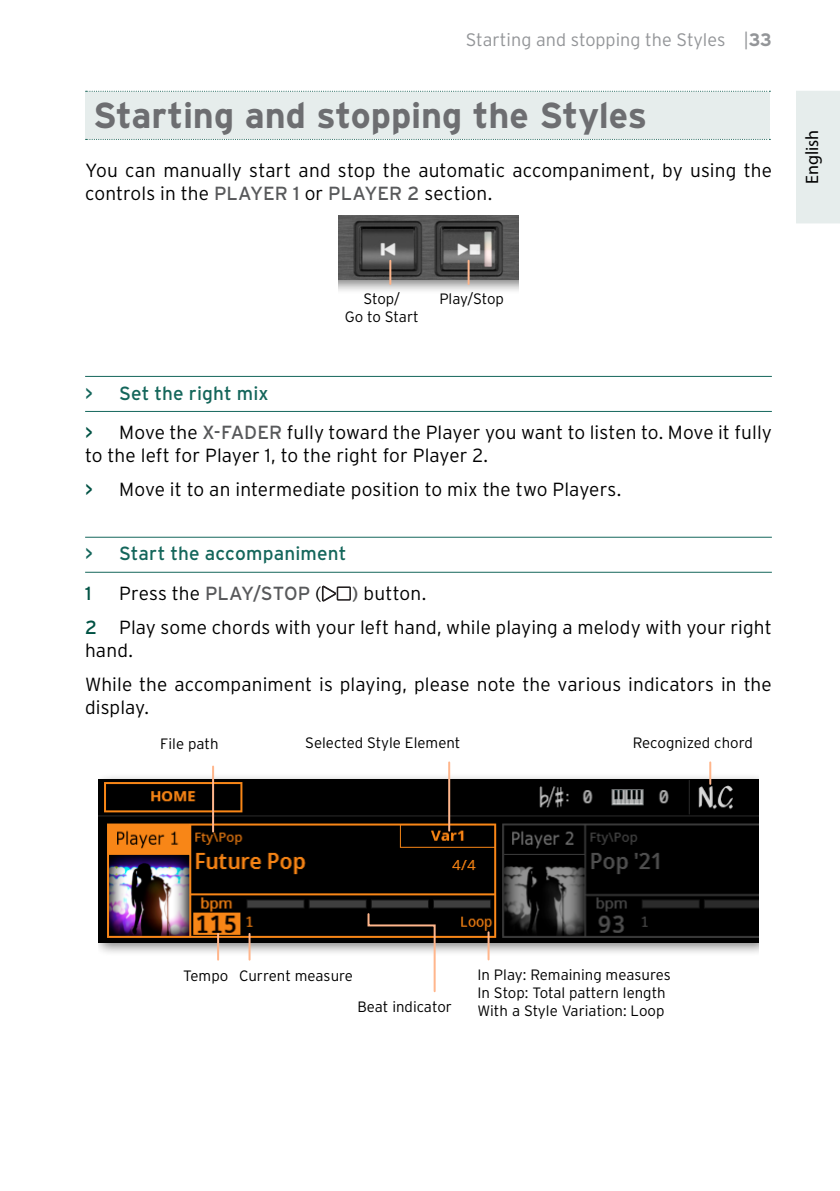
<style>
.page{position:relative;width:840px;height:1191px;background:#fff}
.page>*{position:absolute;margin:0;border:0;box-sizing:border-box;transform-origin:0 0}
.Subchapter{font:700 36px "Interstate";letter-spacing:-.005em;color:#6d6e71}
.Body{font:300 19px/22.8px "Interstate";letter-spacing:.005em;color:#000}
.t1{font:19px "Interstate";letter-spacing:.005em;color:#14665b}
.t2{font:19px "Interstate";color:#005244}
.t3{font:300 18px "Interstate";color:#939598}
.t4{font:18px "Myriad Pro";color:#000}
.t5{font:300 15px/18px "Interstate";color:#000;text-align:center}
.s1{font-weight:700}
.s2{font-weight:400;color:#58595b}
.s3{font-weight:400;color:#005244}
</style>
<div class="page">
<div style="left:795px;top:91px;width:44px;height:132px;background:#e6edec"></div>
<hr style="left:85px;top:376px;width:686px;height:1px;background:#14665b">
<hr style="left:85px;top:411px;width:686px;height:1px;background:#14665b">
<hr style="left:85px;top:537px;width:686px;height:1px;background:#14665b">
<hr style="left:85px;top:572px;width:686px;height:1px;background:#14665b">
<div style="left:85px;top:91px;width:684px;height:48px;background:#e6edec"></div>
<svg style="left:86px;top:91px;width:684px;height:1px"></svg>
<svg style="left:86px;top:139px;width:684px;height:1px"></svg>
<div style="left:338px;top:215px;width:180px;height:79px;background:#000;opacity:.5"></div>
<img style="left:338px;top:215px;width:180px;height:64px">
<hr style="left:389px;top:261px;width:2px;height:23px;background:#ffb68c">
<hr style="left:467px;top:261px;width:2px;height:23px;background:#ffb68c">
<div style="left:336px;top:586px;width:15px;height:14px;border:2px solid #231f20"></div>
<svg style="left:321px;top:586px;width:16px;height:15px"></svg>
<div style="left:99px;top:773px;width:659px;height:184px;background:#000;opacity:.5"></div>
<img style="left:99px;top:780px;width:659px;height:162px">
<hr style="left:708px;top:762px;width:2px;height:22px;background:#ffb68c">
<hr style="left:217px;top:934px;width:2px;height:25px;background:#ffb68c">
<hr style="left:248px;top:934px;width:2px;height:25px;background:#ffb68c">
<hr style="left:487px;top:932px;width:2px;height:27px;background:#ffb68c">
<svg style="left:366px;top:912px;width:70px;height:81px"></svg>
<hr style="left:448px;top:762px;width:2px;height:68px;background:#ffb68c">
<hr style="left:212px;top:766px;width:2px;height:65px;background:#ffb68c">
<p class="t3" style="left:465px;top:29px;width:307px">Starting and stopping the Styles |<span class="s1">33</span></p>
<p class="Subchapter" style="left:93px;top:93px;width:555px">Starting and stopping the Styles</p>
<p class="Body" style="left:85px;top:159px;width:688px">You can manually start and stop the automatic accompaniment, by using the controls in the <span class="s2">PLAYER 1</span> or <span class="s2">PLAYER 2</span> section.</p>
<p class="t4" style="left:800px;top:184px;width:56px;rotate:-90deg">English</p>
<p class="t5" style="left:344px;top:290px;width:75px">Stop/<br>Go to Start</p>
<p class="t5" style="left:439px;top:290px;width:66px">Play/Stop</p>
<p class="t1" style="left:85px;top:381px;width:185px">&gt; Set the right mix</p>
<p class="Body" style="left:85px;top:421px;width:688px"><span class="s3">&gt;</span> Move the <span class="s2">X-FADER</span> fully toward the Player you want to listen to. Move it fully to the left for Player 1, to the right for Player 2.</p>
<p class="Body" style="left:85px;top:478px;width:537px"><span class="s3">&gt;</span> Move it to an intermediate position to mix the two Players.</p>
<p class="t1" style="left:85px;top:542px;width:262px">&gt; Start the accompaniment</p>
<p class="t2" style="left:85px;top:582px;width:8px">1</p>
<p class="Body" style="left:119px;top:582px;width:204px">Press the <span class="s2">PLAY/STOP</span> (</p>
<p class="Body" style="left:351px;top:582px;width:76px"><span class="s2">)</span> button.</p>
<p class="Body" style="left:85px;top:616px;width:687px"><span class="s3">2</span> Play some chords with your left hand, while playing a melody with your right hand.</p>
<p class="Body" style="left:85px;top:673px;width:687px">While the accompaniment is playing, please note the various indicators in the display.</p>
<p class="t5" style="left:632px;top:733px;width:121px">Recognized chord</p>
<p class="t5" style="left:160px;top:734px;width:60px">File path</p>
<p class="t5" style="left:305px;top:733px;width:157px">Selected Style Element</p>
<p class="t5" style="left:183px;top:967px;width:171px">Tempo Current measure</p>
<p class="t5" style="left:357px;top:997px;width:96px">Beat indicator</p>
<p class="t5" style="left:477px;top:966px;width:195px;text-align:left">In Play: Remaining measures<br>In Stop: Total pattern length<br>With a Style Variation: Loop</p>
</div>
